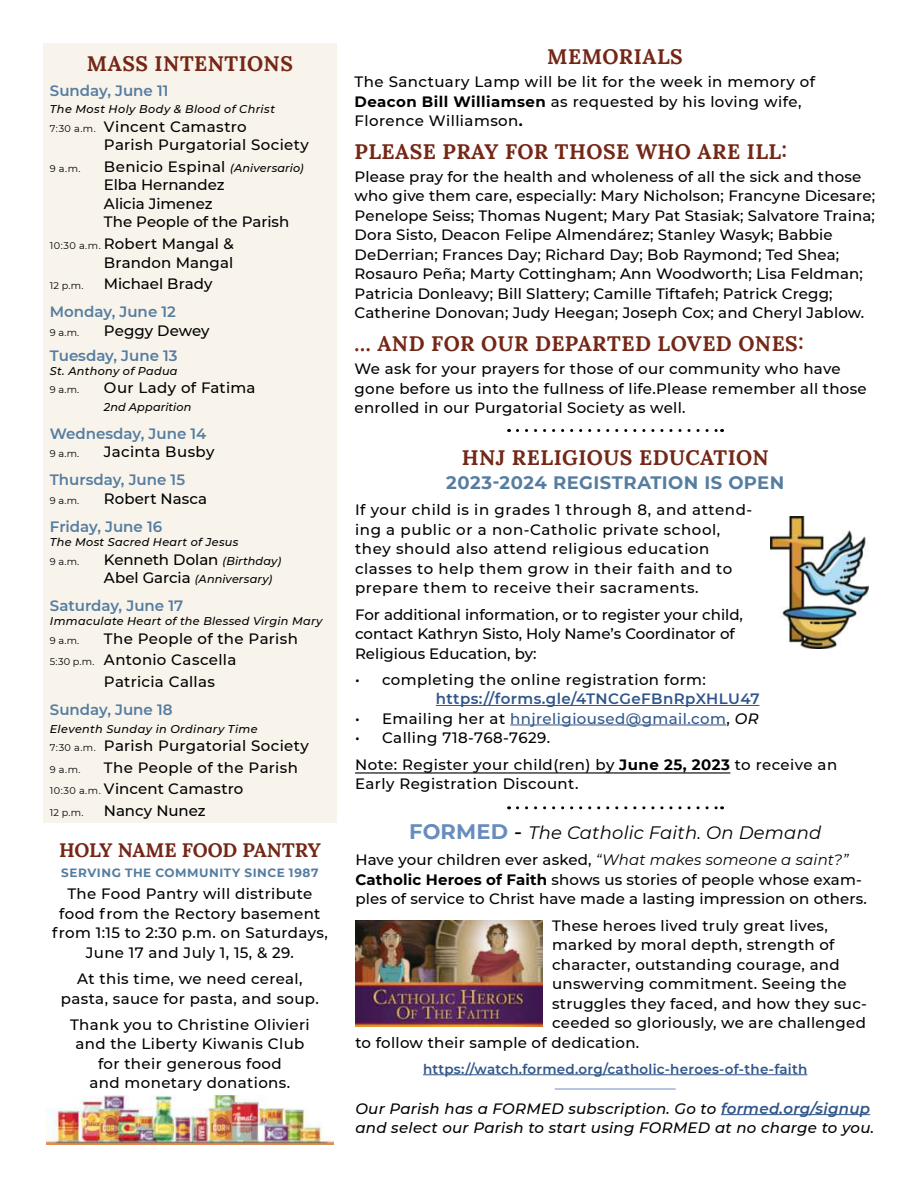
<style>
.page{position:relative;width:918px;height:1188px;background:#fff}
.page>*{position:absolute;margin:0;border:0;box-sizing:border-box;transform-origin:0 0}
.t1{font:700 21px "Lxwmxg Lora";letter-spacing:.025em;color:#742716}
.t2{font:700 21px "Qkgkkg Lora";letter-spacing:.025em;color:#742716}
.t3{font:700 19.5px "Qkgkkg Lora";letter-spacing:-.005em;color:#742716}
.t4{font:italic 18px "Montserrat";letter-spacing:.01em;color:#000}
.t5{font:700 18px "Montserrat";letter-spacing:.025em;color:#557da0}
.t6{font:500 15px/19.5px "Montserrat";letter-spacing:.02em;color:#000}
.t7{font:500 15px/18.5px "Montserrat";color:#000}
.t8{font:500 15px/19.5px "Montserrat";letter-spacing:.04em;color:#000}
.t9{font:600 15px "Sftknw Montserrat";color:#557da0}
.t10{font:italic 500 15px/19.5px "Fcwhsd Montserrat";letter-spacing:.02em;color:#000}
.t11{font:500 15px "Montserrat";letter-spacing:-.005em;color:#000}
.t12{font:500 15px "Montserrat";letter-spacing:.03em;color:#30558a}
.t13{font:600 15px "Lhfmnk Montserrat";letter-spacing:.03em;color:#30558a}
.t14{font:600 13.5px "Lhfmnk Montserrat";letter-spacing:.02em;color:#30558a}
.t15{font:700 12px "Montserrat";letter-spacing:.045em;color:#557da0}
.t16{font:italic 500 11.25px "Fcwhsd Montserrat";letter-spacing:.025em;color:#000}
.t17{font:italic 500 11.25px "Dwxrsy Montserrat";letter-spacing:.01em;color:#000}
.t18{font:9.75px "Montserrat";color:#000}
.s1{font-weight:400;font-size:9.75px}
.s2{font-family:"Fcwhsd Montserrat";font-style:italic;font-size:11.25px}
.s3{font-family:"Montserrat";font-style:normal;font-size:15px}
.s4{font-weight:700}
.s5{color:#000}
.s6{font-family:"Fcwhsd Montserrat";font-style:italic;color:#000}
.s7{font-weight:700;font-style:normal;font-size:21px;color:#678cbe}
.s8{font-weight:500;font-style:normal;font-size:21px}
.s9{font-weight:400;font-style:italic}
.s10{font-family:"Montserrat";font-weight:600;color:#30558a}
</style>
<div class="page">
<svg style="left:517px;top:429px;width:206px;height:3px"></svg>
<div style="left:43px;top:43px;width:294px;height:780px;background:#f8f3eb"></div>
<img style="left:46px;top:1095px;width:288px;height:50px">
<hr style="left:436px;top:705px;width:323px;height:1px;background:#30558a">
<hr style="left:510px;top:725px;width:216px;height:1px;background:#30558a">
<hr style="left:355px;top:772px;width:375px;height:2px;background:#000">
<img style="left:770px;top:516px;width:99px;height:133px">
<hr style="left:423px;top:1074px;width:384px;height:1px;background:#30558a">
<hr style="left:721px;top:1114px;width:149px;height:1px;background:#30558a">
<img style="left:355px;top:921px;width:188px;height:105px">
<svg style="left:517px;top:806px;width:206px;height:3px"></svg>
<hr style="left:555px;top:1089px;width:121px;height:1px;background:#6d8ebf">
<h1 class="t2" style="left:87px;top:48px;width:207px">MASS INTENTIONS</h1>
<p class="t9" style="left:50px;top:80px;width:120px">Sunday, June 11</p>
<p class="t16" style="left:50px;top:101px;width:227px">The Most Holy Body &amp; Blood of Christ</p>
<p class="t6" style="left:104px;top:117px;width:207px;line-height:18.5px;text-indent:-54px"><span class="s1">7:30 a.m.</span> Vincent Camastro<br>Parish Purgatorial Society</p>
<p class="t18" style="left:50px;top:162px;width:32px">9 a.m.</p>
<p class="t7" style="left:104px;top:157px;width:201px">Benicio Espinal <span class="s2">(Aniversario)<br></span>Elba Hernandez<br>Alicia Jimenez<br>The People of the Parish</p>
<p class="t6" style="left:50px;top:234px;width:185px;line-height:18.5px;text-align:right"><span class="s1">10:30 a.m.</span> Robert Mangal &amp;<br>Brandon Mangal</p>
<p class="t18" style="left:50px;top:279px;width:35px">12 p.m.</p>
<p class="t7" style="left:104px;top:274px;width:110px">Michael Brady</p>
<p class="t9" style="left:50px;top:302px;width:127px">Monday, June 12</p>
<p class="t18" style="left:50px;top:326px;width:31px">9 a.m.</p>
<p class="t11" style="left:104px;top:320px;width:107px">Peggy Dewey</p>
<p class="t9" style="left:50px;top:345px;width:129px">Tuesday, June 13</p>
<p class="t16" style="left:50px;top:363px;width:129px">St. Anthony of Padua</p>
<p class="t18" style="left:50px;top:383px;width:31px">9 a.m.</p>
<p class="t6" style="left:104px;top:378px;width:153px">Our Lady of Fatima</p>
<p class="t17" style="left:104px;top:399px;width:89px">2nd Apparition</p>
<p class="t9" style="left:50px;top:423px;width:158px">Wednesday, June 14</p>
<p class="t18" style="left:50px;top:447px;width:31px">9 a.m.</p>
<p class="t6" style="left:104px;top:442px;width:112px">Jacinta Busby</p>
<p class="t9" style="left:50px;top:470px;width:137px">Thursday, June 15</p>
<p class="t18" style="left:50px;top:494px;width:31px">9 a.m.</p>
<p class="t6" style="left:104px;top:488px;width:105px">Robert Nasca</p>
<p class="t9" style="left:50px;top:516px;width:114px">Friday, June 16</p>
<p class="t16" style="left:50px;top:534px;width:190px">The Most Sacred Heart of Jesus</p>
<p class="t18" style="left:50px;top:554px;width:31px">9 a.m.</p>
<p class="t11" style="left:104px;top:549px;width:179px">Kenneth Dolan <span class="s2">(Birthday)</span></p>
<p class="t16" style="left:104px;top:571px;width:170px"><span class="s3">Abel Garcia</span> (Anniversary)</p>
<p class="t9" style="left:50px;top:595px;width:135px">Saturday, June 17</p>
<p class="t16" style="left:50px;top:613px;width:274px">Immaculate Heart of the Blessed Virgin Mary</p>
<p class="t18" style="left:50px;top:634px;width:31px">9 a.m.</p>
<p class="t6" style="left:104px;top:628px;width:196px">The People of the Parish</p>
<p class="t6" style="left:50px;top:650px;width:188px"><span class="s1">5:30 p.m.</span> Antonio Cascella</p>
<p class="t6" style="left:104px;top:671px;width:113px">Patricia Callas</p>
<p class="t9" style="left:50px;top:699px;width:124px">Sunday, June 18</p>
<p class="t16" style="left:50px;top:721px;width:209px">Eleventh Sunday in Ordinary Time</p>
<p class="t6" style="left:50px;top:735px;width:261px"><span class="s1">7:30 a.m.</span> Parish Purgatorial Society</p>
<p class="t18" style="left:50px;top:763px;width:32px">9 a.m.</p>
<p class="t6" style="left:50px;top:756px;width:250px;line-height:21.8px;text-indent:54px">The People of the Parish<br><span class="s1">10:30 a.m.</span> Vincent Camastro</p>
<p class="t18" style="left:50px;top:806px;width:35px">12 p.m.</p>
<p class="t11" style="left:104px;top:800px;width:103px">Nancy Nunez</p>
<h2 class="t3" style="left:59px;top:835px;width:263px">HOLY NAME FOOD PANTRY</h2>
<p class="t15" style="left:61px;top:864px;width:259px">SERVING THE COMMUNITY SINCE 1987</p>
<p class="t6" style="left:52px;top:884px;width:277px;text-align:center">The Food Pantry will distribute food from the Rectory basement from 1:15 to 2:30 p.m. on Saturdays,<br>June 17 and July 1, 15, &amp; 29.</p>
<p class="t6" style="left:61px;top:968px;width:259px;text-align:center">At this time, we need cereal, pasta, sauce for pasta, and soup.</p>
<p class="t6" style="left:70px;top:1014px;width:241px;text-align:center">Thank you to Christine Olivieri and the Liberty Kiwanis Club for their generous food<br>and monetary donations.</p>
<h1 class="t2" style="left:547px;top:41px;width:137px">MEMORIALS</h1>
<p class="t6" style="left:355px;top:71px;width:462px">The Sanctuary Lamp will be lit for the week in memory of<br><span class="s4">Deacon Bill Williamsen</span> as requested by his loving wife,<br>Florence Williamson<span class="s4">.</span></p>
<h1 class="t1" style="left:355px;top:136px;width:434px">PLEASE PRAY FOR THOSE WHO ARE ILL:</h1>
<p class="t6" style="left:355px;top:166px;width:522px">Please pray for the health and wholeness of all the sick and those who give them care, especially: Mary Nicholson; Francyne Dicesare; Penelope Seiss; Thomas Nugent; Mary Pat Stasiak; Salvatore Traina; Dora Sisto, Deacon Felipe Almendárez; Stanley Wasyk; Babbie DeDerrian; Frances Day; Richard Day; Bob Raymond; Ted Shea; Rosauro Peña; Marty Cottingham; Ann Woodworth; Lisa Feldman; Patricia Donleavy; Bill Slattery; Camille Tiftafeh; Patrick Cregg; Catherine Donovan; Judy Heegan; Joseph Cox; and Cheryl Jablow.</p>
<h1 class="t1" style="left:355px;top:328px;width:451px">… AND FOR OUR DEPARTED LOVED ONES:</h1>
<p class="t6" style="left:355px;top:358px;width:514px">We ask for your prayers for those of our community who have gone before us into the fullness of life.Please remember all those enrolled in our Purgatorial Society as well.</p>
<h1 class="t2" style="left:462px;top:441px;width:309px">HNJ RELIGIOUS EDUCATION</h1>
<p class="t5" style="left:446px;top:470px;width:340px">2023-2024 REGISTRATION IS OPEN</p>
<p class="t8" style="left:355px;top:500px;width:399px">If your child is in grades 1 through 8, and attend&shy;ing a public or a non-Catholic private school, they should also attend religious education classes to help them grow in their faith and to prepare them to receive their sacraments.</p>
<p class="t7" style="left:355px;top:604px;width:389px;line-height:19.5px">For additional information, or to register your child, contact Kathryn Sisto, Holy Name’s Coordinator of<br>Religious Education, by:</p>
<p class="t6" style="left:355px;top:669px;width:352px">• completing the online registration form:</p>
<p class="t13" style="left:436px;top:688px;width:325px">https://forms.gle/4TNCGeFBnRpXHLU47</p>
<p class="t12" style="left:355px;top:708px;width:405px"><span class="s5">• Emailing her at</span> hnjreligioused@gmail.com<span class="s5">,</span> <span class="s6">OR</span></p>
<p class="t6" style="left:355px;top:724px;width:484px;line-height:26.2px">• Calling 718-768-7629.<br>Note: Register your child(ren) by <span class="s4">June 25, 2023</span> to receive an</p>
<p class="t6" style="left:355px;top:773px;width:225px">Early Registration Discount.</p>
<p class="t4" style="left:409px;top:820px;width:414px"><span class="s7">FORMED</span> <span class="s8">-</span> The Catholic Faith. On Demand</p>
<p class="t6" style="left:355px;top:850px;width:513px">Have your children ever asked, <span class="s9">“What makes someone a saint?”<br></span><span class="s4">Catholic Heroes of Faith</span> shows us stories of people whose exam&shy;ples of service to Christ have made a lasting impression on others.</p>
<p class="t6" style="left:552px;top:915px;width:277px">These heroes lived truly great lives,</p>
<p class="t6" style="left:552px;top:934px;width:284px">marked by moral depth, strength of</p>
<p class="t6" style="left:552px;top:954px;width:289px">character, outstanding courage, and</p>
<p class="t6" style="left:552px;top:973px;width:296px">unswerving commitment. Seeing the</p>
<p class="t6" style="left:552px;top:993px;width:316px">struggles they faced, and how they suc-</p>
<p class="t6" style="left:552px;top:1012px;width:315px">ceeded so gloriously, we are challenged</p>
<p class="t6" style="left:355px;top:1032px;width:285px">to follow their sample of dedication.</p>
<p class="t14" style="left:423px;top:1059px;width:386px">https://watch.formed.org/catholic-heroes-of-the-faith</p>
<p class="t10" style="left:355px;top:1098px;width:520px">Our Parish has a FORMED subscription. Go to <span class="s10">formed.org/signup </span>and select our Parish to start using FORMED at no charge to you.</p>
</div>
